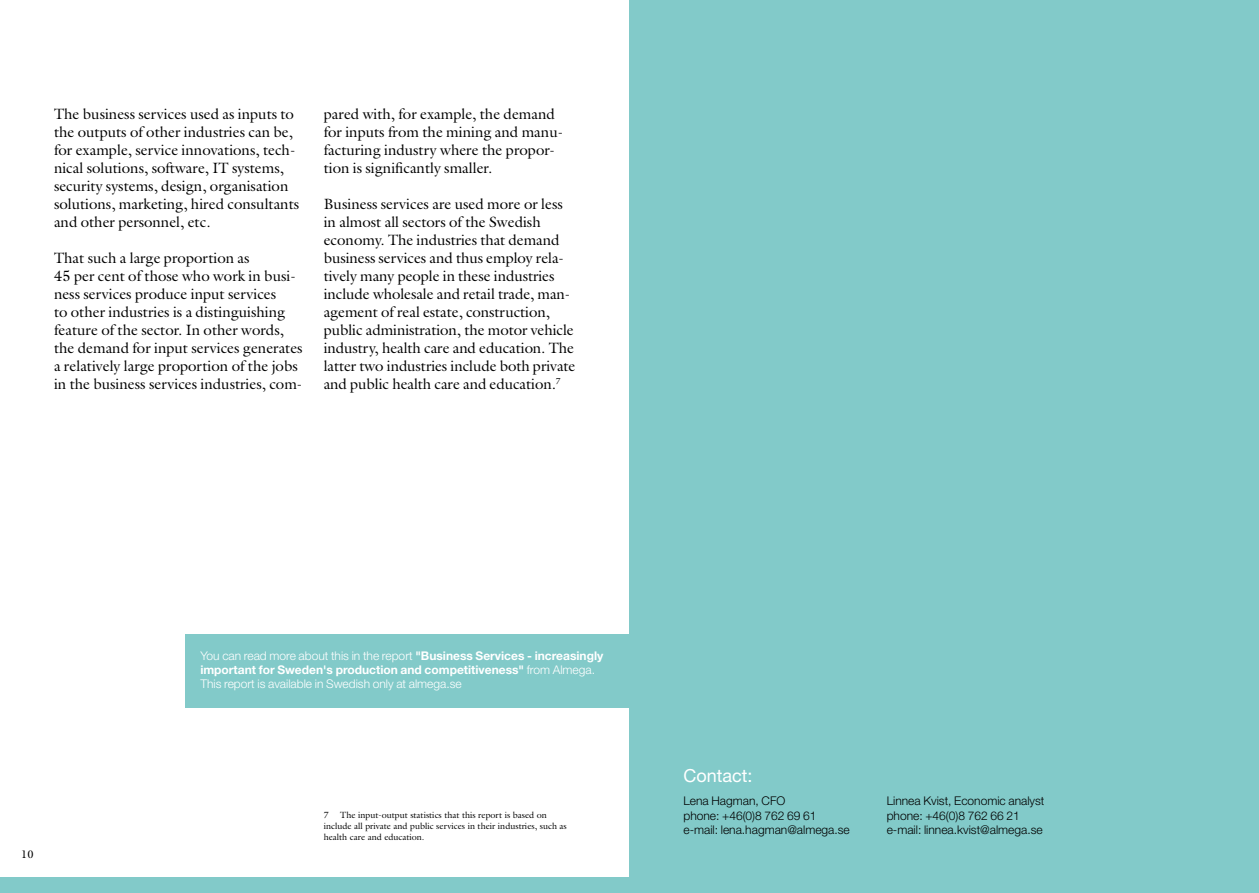
<style>
.page{position:relative;width:1259px;height:893px;background:#fff}
.page>*{position:absolute;margin:0;border:0;box-sizing:border-box;transform-origin:0 0}
.Rubrikis{font:18px "Helvetica Neue LT Std";color:#fff}
.t1{font:15px/18px "Galliard Std";color:#000}
.t2{font:300 12px/14.4px "Helvetica Neue LT Std";color:#fff}
.t3{font:300 12px/14.4px "Helvetica Neue LT Std";color:#000}
.t4{font:10.95px "Galliard Std";color:#000}
.fotnot{font:9px/10.8px "Galliard Std";color:#000}
.s1{font-weight:700}
</style>
<div class="page">
<div style="left:185px;top:634px;width:498px;height:73px;background:#82cac9"></div>
<div style="left:629px;top:0;width:630px;height:893px;background:#82cac9"></div>
<div style="left:0;top:878px;width:1259px;height:15px;background:#82cac9"></div>
<p class="t1" style="left:54px;top:105px;width:247px">The business services used as inputs to the outputs of other industries can be, for example, service innovations, tech&shy;nical solutions, software, IT systems, security systems, design, organisation solutions, marketing, hired consultants and other personnel, etc.</p>
<p class="t1" style="left:54px;top:249px;width:250px">That such a large proportion as<br>45 per cent of those who work in busi&shy;ness services produce input services<br>to other industries is a distinguishing feature of the sector. In other words, the demand for input services generates a relatively large proportion of the jobs in the business services industries, com-</p>
<p class="t1" style="left:324px;top:105px;width:241px">pared with, for example, the demand for inputs from the mining and manu&shy;facturing industry where the propor&shy;tion is significantly smaller.</p>
<p class="t1" style="left:324px;top:195px;width:253px">Business services are used more or less in almost all sectors of the Swedish economy. The industries that demand business services and thus employ rela&shy;tively many people in these industries include wholesale and retail trade, man&shy;agement of real estate, construction, public administration, the motor vehicle industry, health care and education. The latter two industries include both private and public health care and education.<sup>7</sup></p>
<p class="t4" style="left:21px;top:848px;width:14px">10</p>
<p class="t2" style="left:200px;top:648px;width:404px">You can read more about this in the report <span class="s1">"Business Services - increasingly important for Sweden's production and competitiveness"</span> from Almega.<br>This report is available in Swedish only at almega.se</p>
<p class="fotnot" style="left:324px;top:810px;width:244px;text-indent:17px">The input-output statistics that this report is based on include all private and public services in their industries, such as health care and education.</p>
<p class="fotnot" style="left:324px;top:810px;width:7px">7</p>
<p class="Rubrikis" style="left:683px;top:765px;width:71px">Contact:</p>
<p class="t3" style="left:683px;top:793px;width:168px">Lena Hagman, CFO<br>phone: +46(0)8 762 69 61 e-mail: lena.hagman@almega.se</p>
<p class="t3" style="left:886px;top:794px;width:159px">Linnea Kvist, Economic analyst phone: +46(0)8 762 66 21 e-mail: linnea.kvist@almega.se</p>
</div>
